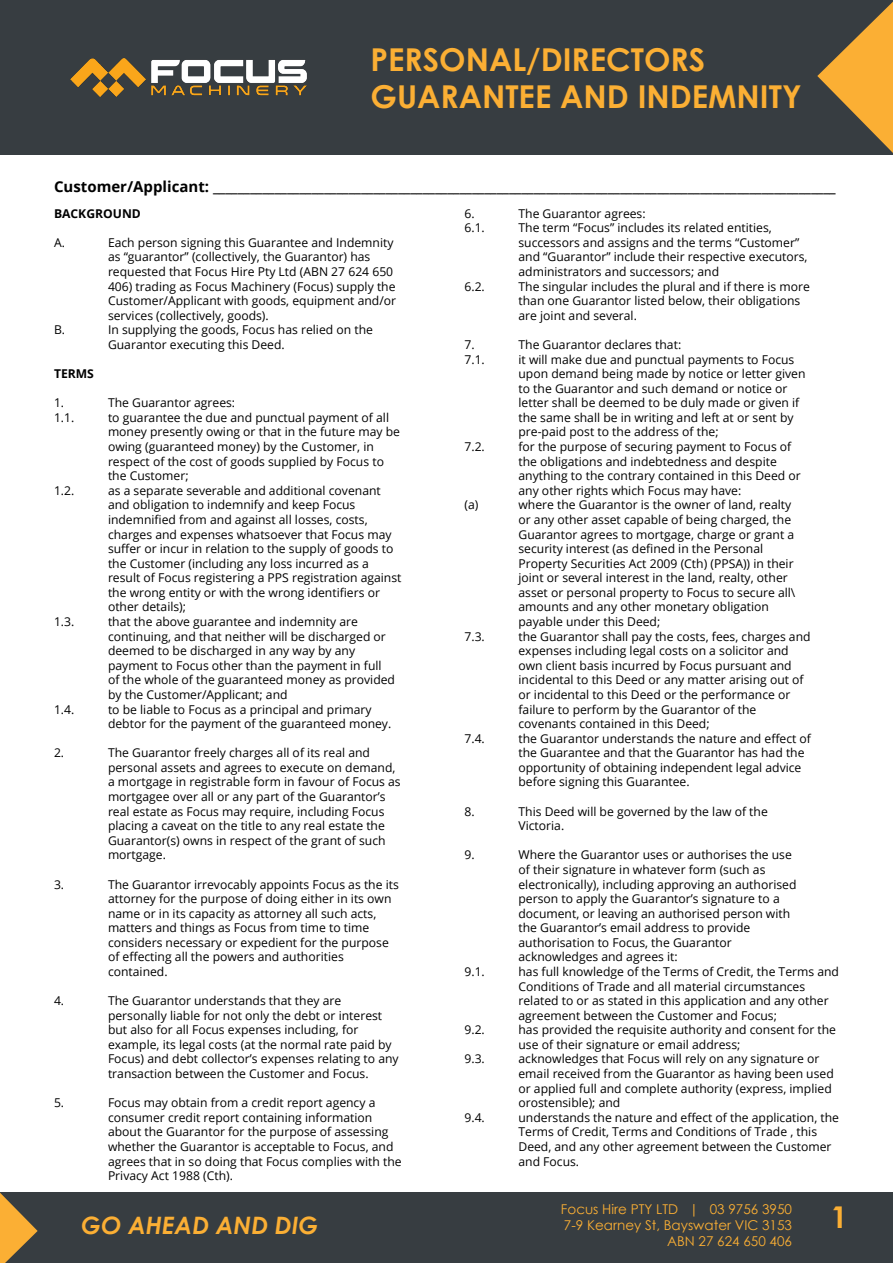
<style>
.page{position:relative;width:893px;height:1263px;background:#fff}
.page>*{position:absolute;margin:0;border:0;box-sizing:border-box;transform-origin:0 0}
.t1{font:700 31.5px/37.8px "Century Gothic";color:#fbaf34}
.t2{font:700 30px "Century Gothic";color:#fbaf34}
.t3{font:italic 700 24px "Century Gothic";color:#fbaf34}
.t4{font:700 15px "Open Sans";color:#000}
.t5{font:13.5px/16.2px "Century Gothic";color:#fbaf34;text-align:right}
.t6{font:12.15px/14.5px "Open Sans";color:#000}
.t7{font:700 12.15px "Open Sans";color:#000}
</style>
<div class="page">
<div style="left:0;top:0;width:893px;height:154px;background:#373d41"></div>
<svg style="left:817px;top:2px;width:76px;height:151px"></svg>
<img style="left:70px;top:58px;width:237px;height:39px">
<div style="left:0;top:1192px;width:893px;height:71px;background:#373d41"></div>
<svg style="left:0;top:1193px;width:38px;height:70px"></svg>
<h1 class="t1" style="left:371px;top:39px;width:432px">PERSONAL/DIRECTORS<br>GUARANTEE AND INDEMNITY</h1>
<p class="t4" style="left:54px;top:175px;width:783px">Customer/Applicant: _____________________________________________________________________________________________________</p>
<p class="t7" style="left:54px;top:205px;width:88px">BACKGROUND</p>
<p class="t6" style="left:54px;top:235px;width:12px">A.</p>
<p class="t6" style="left:108px;top:235px;width:290px">Each person signing this Guarantee and Indemnity as “guarantor” (collectively, the Guarantor) has requested that Focus Hire Pty Ltd (ABN 27 624 650<br>406) trading as Focus Machinery (Focus) supply the Customer/Applicant with goods, equipment and/or services (collectively, goods).</p>
<p class="t6" style="left:54px;top:322px;width:13px">B.</p>
<p class="t6" style="left:108px;top:322px;width:266px">In supplying the goods, Focus has relied on the<br>Guarantor executing this Deed.</p>
<p class="t7" style="left:54px;top:365px;width:42px">TERMS</p>
<p class="t6" style="left:54px;top:395px;width:12px">1.</p>
<p class="t6" style="left:108px;top:395px;width:129px">The Guarantor agrees:</p>
<p class="t6" style="left:54px;top:410px;width:22px">1.1.</p>
<p class="t6" style="left:108px;top:410px;width:293px">to guarantee the due and punctual payment of all money presently owing or that in the future may be owing (guaranteed money) by the Customer, in respect of the cost of goods supplied by Focus to the Customer;</p>
<p class="t6" style="left:54px;top:483px;width:22px">1.2.</p>
<p class="t6" style="left:108px;top:483px;width:295px">as a separate severable and additional covenant and obligation to indemnify and keep Focus indemnified from and against all losses, costs, charges and expenses whatsoever that Focus may suffer or incur in relation to the supply of goods to the Customer (including any loss incurred as a result of Focus registering a PPS registration against the wrong entity or with the wrong identifiers or other details);</p>
<p class="t6" style="left:54px;top:614px;width:22px">1.3.</p>
<p class="t6" style="left:108px;top:614px;width:289px">that the above guarantee and indemnity are continuing, and that neither will be discharged or deemed to be discharged in any way by any payment to Focus other than the payment in full of the whole of the guaranteed money as provided by the Customer/Applicant; and</p>
<p class="t6" style="left:54px;top:701px;width:22px">1.4.</p>
<p class="t6" style="left:108px;top:701px;width:285px">to be liable to Focus as a principal and primary debtor for the payment of the guaranteed money.</p>
<p class="t6" style="left:54px;top:745px;width:12px">2.</p>
<p class="t6" style="left:108px;top:745px;width:294px">The Guarantor freely charges all of its real and personal assets and agrees to execute on demand, a mortgage in registrable form in favour of Focus as mortgagee over all or any part of the Guarantor’s real estate as Focus may require, including Focus placing a caveat on the title to any real estate the Guarantor(s) owns in respect of the grant of such mortgage.</p>
<p class="t6" style="left:54px;top:876px;width:12px">3.</p>
<p class="t6" style="left:108px;top:876px;width:292px">The Guarantor irrevocably appoints Focus as the its attorney for the purpose of doing either in its own name or in its capacity as attorney all such acts, matters and things as Focus from time to time considers necessary or expedient for the purpose of effecting all the powers and authorities contained.</p>
<p class="t6" style="left:54px;top:993px;width:12px">4.</p>
<p class="t6" style="left:108px;top:993px;width:292px">The Guarantor understands that they are personally liable for not only the debt or interest but also for all Focus expenses including, for example, its legal costs (at the normal rate paid by Focus) and debt collector’s expenses relating to any transaction between the Customer and Focus.</p>
<p class="t6" style="left:54px;top:1095px;width:12px">5.</p>
<p class="t6" style="left:108px;top:1095px;width:295px">Focus may obtain from a credit report agency a consumer credit report containing information about the Guarantor for the purpose of assessing whether the Guarantor is acceptable to Focus, and agrees that in so doing that Focus complies with the Privacy Act 1988 (Cth).</p>
<p class="t6" style="left:464px;top:206px;width:12px">6.</p>
<p class="t6" style="left:518px;top:206px;width:129px">The Guarantor agrees:</p>
<p class="t6" style="left:464px;top:220px;width:22px">6.1.</p>
<p class="t6" style="left:518px;top:220px;width:290px">The term “Focus” includes its related entities, successors and assigns and the terms “Customer” and “Guarantor” include their respective executors, administrators and successors; and</p>
<p class="t6" style="left:464px;top:279px;width:22px">6.2.</p>
<p class="t6" style="left:518px;top:279px;width:293px">The singular includes the plural and if there is more than one Guarantor listed below, their obligations are joint and several.</p>
<p class="t6" style="left:464px;top:337px;width:12px">7.</p>
<p class="t6" style="left:518px;top:337px;width:164px">The Guarantor declares that:</p>
<p class="t6" style="left:464px;top:352px;width:22px">7.1.</p>
<p class="t6" style="left:518px;top:352px;width:288px">it will make due and punctual payments to Focus upon demand being made by notice or letter given to the Guarantor and such demand or notice or letter shall be deemed to be duly made or given if the same shall be in writing and left at or sent by pre-paid post to the address of the;</p>
<p class="t6" style="left:464px;top:439px;width:22px">7.2.</p>
<p class="t6" style="left:518px;top:439px;width:284px">for the purpose of securing payment to Focus of the obligations and indebtedness and despite anything to the contrary contained in this Deed or any other rights which Focus may have:</p>
<p class="t6" style="left:464px;top:497px;width:15px">(a)</p>
<p class="t6" style="left:518px;top:497px;width:278px">where the Guarantor is the owner of land, realty or any other asset capable of being charged, the Guarantor agrees to mortgage, charge or grant a security interest (as defined in the Personal Property Securities Act 2009 (Cth) (PPSA)) in their joint or several interest in the land, realty, other asset or personal property to Focus to secure all\ amounts and any other monetary obligation payable under this Deed;</p>
<p class="t6" style="left:464px;top:629px;width:22px">7.3.</p>
<p class="t6" style="left:518px;top:629px;width:294px">the Guarantor shall pay the costs, fees, charges and expenses including legal costs on a solicitor and own client basis incurred by Focus pursuant and incidental to this Deed or any matter arising out of or incidental to this Deed or the performance or failure to perform by the Guarantor of the covenants contained in this Deed;</p>
<p class="t6" style="left:464px;top:731px;width:22px">7.4.</p>
<p class="t6" style="left:518px;top:731px;width:294px">the Guarantor understands the nature and effect of the Guarantee and that the Guarantor has had the opportunity of obtaining independent legal advice before signing this Guarantee.</p>
<p class="t6" style="left:464px;top:803px;width:12px">8.</p>
<p class="t6" style="left:518px;top:803px;width:251px">This Deed will be governed by the law of the<br>Victoria.</p>
<p class="t6" style="left:464px;top:847px;width:12px">9.</p>
<p class="t6" style="left:518px;top:847px;width:279px">Where the Guarantor uses or authorises the use of their signature in whatever form (such as electronically), including approving an authorised person to apply the Guarantor’s signature to a document, or leaving an authorised person with the Guarantor’s email address to provide authorisation to Focus, the Guarantor acknowledges and agrees it:</p>
<p class="t6" style="left:464px;top:964px;width:22px">9.1.</p>
<p class="t6" style="left:518px;top:964px;width:322px">has full knowledge of the Terms of Credit, the Terms and Conditions of Trade and all material circumstances related to or as stated in this application and any other agreement between the Customer and Focus;</p>
<p class="t6" style="left:464px;top:1022px;width:22px">9.2.</p>
<p class="t6" style="left:518px;top:1022px;width:319px">has provided the requisite authority and consent for the use of their signature or email address;</p>
<p class="t6" style="left:464px;top:1051px;width:22px">9.3.</p>
<p class="t6" style="left:518px;top:1051px;width:317px">acknowledges that Focus will rely on any signature or email received from the Guarantor as having been used or applied full and complete authority (express, implied orostensible); and</p>
<p class="t6" style="left:464px;top:1110px;width:22px">9.4.</p>
<p class="t6" style="left:518px;top:1110px;width:322px">understands the nature and effect of the application, the Terms of Credit, Terms and Conditions of Trade , this Deed, and any other agreement between the Customer and Focus.</p>
<p class="t5" style="left:561px;top:1201px;width:233px">Focus Hire PTY LTD | 03 9756 3950<br>7-9 Kearney St, Bayswater VIC 3153<br>ABN 27 624 650 406</p>
<h3 class="t3" style="left:81px;top:1207px;width:239px">GO AHEAD AND DIG</h3>
<h2 class="t2" style="left:831px;top:1194px;width:18px">1</h2>
</div>
